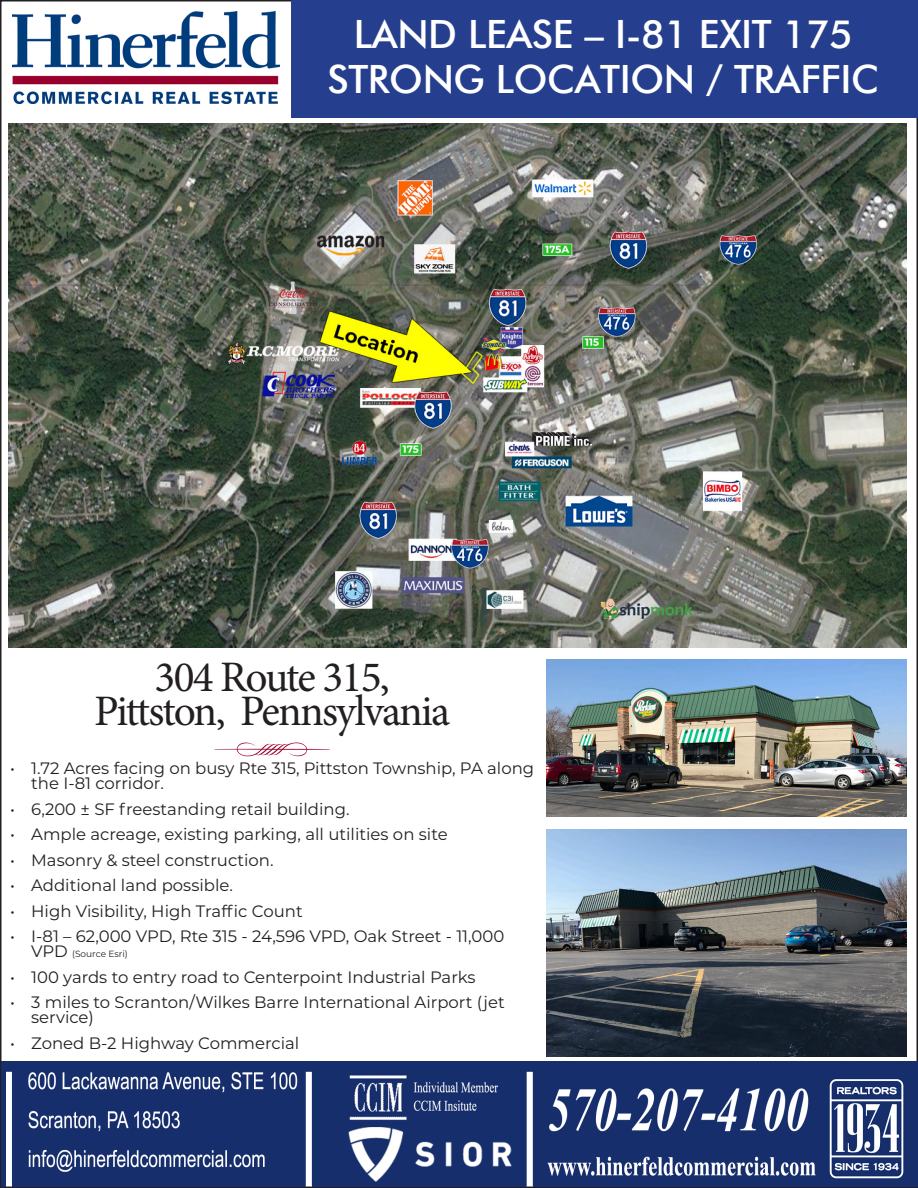
<style>
.page{position:relative;width:918px;height:1188px;background:#fff}
.page>*{position:absolute;margin:0;border:0;box-sizing:border-box;transform-origin:0 0}
.Location_title{font:43.5px/34.5px "Minion Pro";letter-spacing:-.045em;color:#231f20;text-align:center}
.Page_Title{font:500 39px "Futura BT";letter-spacing:-.01em;color:#fff}
.t1{font:16.5px/15px "Montserrat";color:#231f20}
.t2{font:9px "Montserrat";letter-spacing:-.005em;color:#231f20}
.s1{font-size:16.5px}
</style>
<div class="page">
<div style="left:291px;top:0;width:627px;height:118px;background:#253f8e"></div>
<img style="left:13px;top:11px;width:266px;height:92px">
<img style="left:2px;top:1062px;width:916px;height:124px">
<img style="left:9px;top:123px;width:897px;height:525px">
<svg style="left:214px;top:742px;width:116px;height:14px"></svg>
<img style="left:546px;top:659px;width:360px;height:157px">
<img style="left:546px;top:829px;width:360px;height:227px">
<p class="Page_Title" style="left:354px;top:11px;width:500px">LAND LEASE – I-81 EXIT 175</p>
<p class="Page_Title" style="left:327px;top:56px;width:553px">STRONG LOCATION / TRAFFIC</p>
<p class="Location_title" style="left:94px;top:660px;width:358px">304 Route 315,<br>Pittston, Pennsylvania</p>
<p class="t1" style="left:31px;top:760px;width:505px;text-indent:-21px">• 1.72 Acres facing on busy Rte 315, Pittston Township, PA along the I-81 corridor.</p>
<p class="t1" style="left:10px;top:801px;width:341px">• 6,200 ± SF freestanding retail building.</p>
<p class="t1" style="left:10px;top:826px;width:439px">• Ample acreage, existing parking, all utilities on site</p>
<p class="t1" style="left:10px;top:852px;width:265px">• Masonry &amp; steel construction.</p>
<p class="t1" style="left:10px;top:877px;width:224px">• Additional land possible.</p>
<p class="t1" style="left:10px;top:903px;width:294px">• High Visibility, High Traffic Count</p>
<p class="t1" style="left:10px;top:928px;width:496px">• I-81 – 62,000 VPD, Rte 315 - 24,596 VPD, Oak Street - 11,000</p>
<p class="t2" style="left:31px;top:948px;width:98px"><span class="s1">VPD</span> (Source Esri)</p>
<p class="t1" style="left:10px;top:969px;width:467px">• 100 yards to entry road to Centerpoint Industrial Parks</p>
<p class="t1" style="left:31px;top:994px;width:475px;text-indent:-21px">• 3 miles to Scranton/Wilkes Barre International Airport (jet service)</p>
<p class="t1" style="left:10px;top:1035px;width:291px">• Zoned B-2 Highway Commercial</p>
</div>
